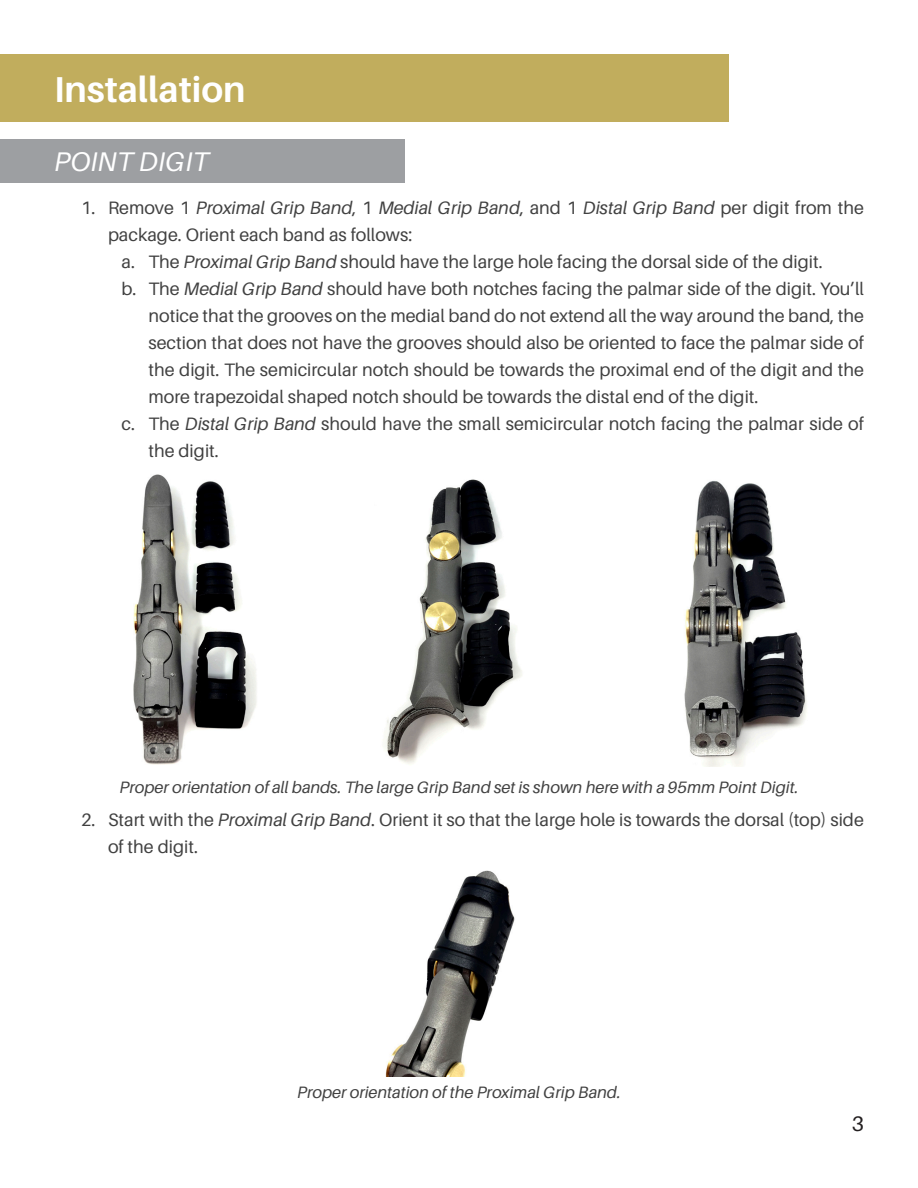
<style>
.page{position:relative;width:918px;height:1188px;background:#fff}
.page>*{position:absolute;margin:0;border:0;box-sizing:border-box;transform-origin:0 0}
.t1{font:700 36px "Aileron";color:#fff}
.t2{font:italic 27px "Aileron";color:#fff}
.t3{font:21px "Aileron";color:#231f20}
.t4{font:18px/27px "Aileron";color:#414141}
.Numbering_Start_With{font:italic 16.5px "Aileron";color:#414141}
.s1{font-style:italic}
</style>
<div class="page">
<img style="left:133px;top:474px;width:124px;height:291px">
<img style="left:383px;top:479px;width:139px;height:285px">
<img style="left:684px;top:480px;width:123px;height:286px">
<img style="left:385px;top:870px;width:130px;height:207px">
<div style="left:0;top:54px;width:729px;height:68px;background:#c1ad5d"></div>
<div style="left:0;top:139px;width:405px;height:43px;background:#9d9fa2"></div>
<p class="t1" style="left:54px;top:69px;width:193px">Installation</p>
<p class="t2" style="left:54px;top:147px;width:157px">POINT DIGIT</p>
<p class="t4" style="left:108px;top:194px;width:757px;text-indent:-27px">1. Remove 1 <span class="s1">Proximal Grip Band</span>, 1 <span class="s1">Medial Grip Band</span>, and 1 <span class="s1">Distal Grip Band</span> per digit from the package. Orient each band as follows:</p>
<p class="t4" style="left:122px;top:248px;width:703px">a. The <span class="s1">Proximal Grip Band</span> should have the large hole facing the dorsal side of the digit.</p>
<p class="t4" style="left:148px;top:275px;width:717px;text-align:justify;text-indent:-27px">b. The <span class="s1">Medial Grip Band</span> should have both notches facing the palmar side of the digit. You’ll notice that the grooves on the medial band do not extend all the way around the band, the section that does not have the grooves should also be oriented to face the palmar side of the digit. The semicircular notch should be towards the proximal end of the digit and the more trapezoidal shaped notch should be towards the distal end of the digit.</p>
<p class="t4" style="left:148px;top:410px;width:717px;text-indent:-27px">c. The <span class="s1">Distal Grip Band</span> should have the small semicircular notch facing the palmar side of the digit.</p>
<p class="Numbering_Start_With" style="left:119px;top:778px;width:681px">Proper orientation of all bands. The large Grip Band set is shown here with a 95mm Point Digit.</p>
<p class="t4" style="left:108px;top:807px;width:757px;text-indent:-27px">2. Start with the <span class="s1">Proximal Grip Band</span>. Orient it so that the large hole is towards the dorsal (top) side of the digit.</p>
<p class="Numbering_Start_With" style="left:297px;top:1084px;width:325px">Proper orientation of the Proximal Grip Band.</p>
<p class="t3" style="left:852px;top:1112px;width:14px">3</p>
</div>
